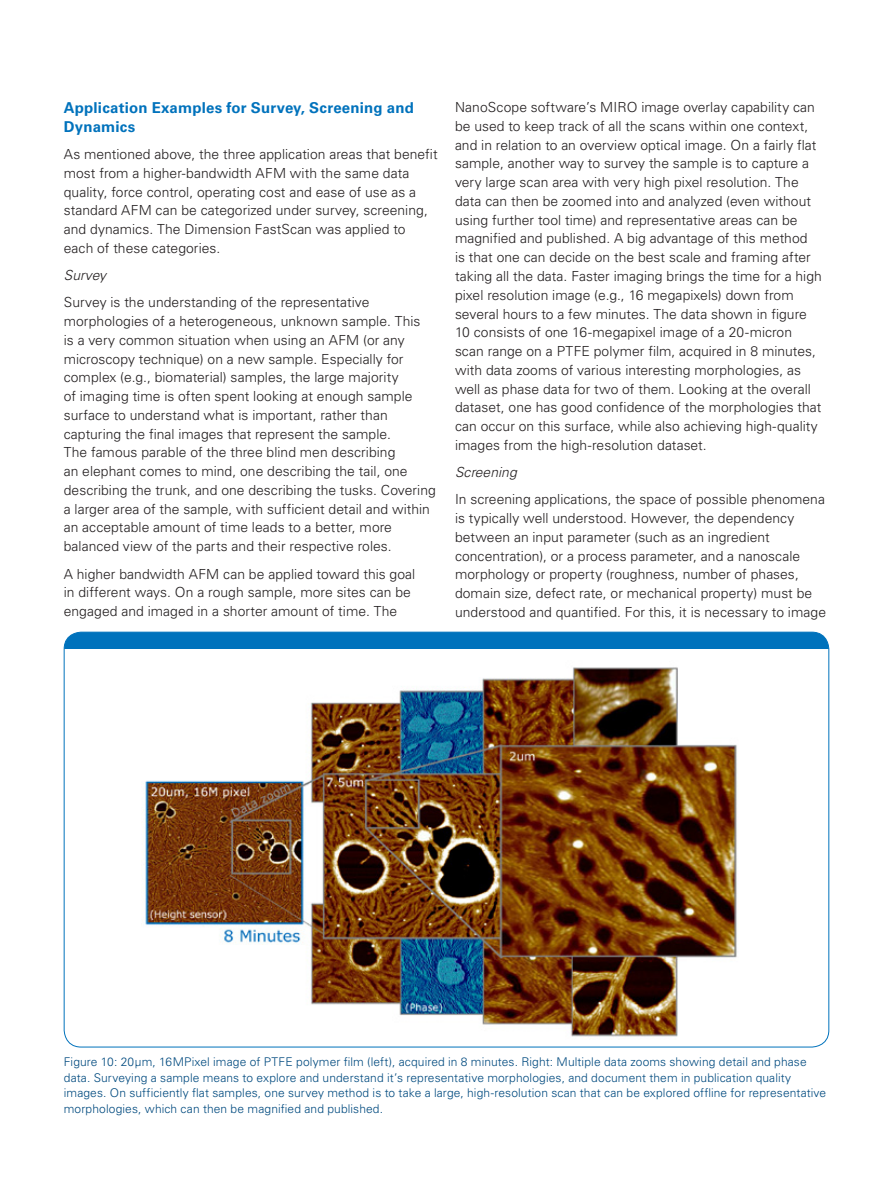
<style>
.page{position:relative;width:893px;height:1187px;background:#fff}
.page>*{position:absolute;margin:0;border:0;box-sizing:border-box;transform-origin:0 0}
.application_subhead{font:700 15px/18.8px "Univers LT Std";letter-spacing:.01em;color:#0072bc}
.application_body{font:300 13.8px/18.8px "Univers LT Std";letter-spacing:.005em;color:#231f20}
.application_body-2{font:italic 300 13.8px "Univers LT Std";letter-spacing:.005em;color:#231f20}
.application_legend{font:300 12px/15.8px "Univers LT Std";letter-spacing:.01em;color:#004a7f}
</style>
<div class="page">
<div style="left:64px;top:632px;width:765px;height:16px;background:#0072bc"></div>
<img style="left:145px;top:667px;width:592px;height:373px">
<p class="application_subhead" style="left:64px;top:98px;width:352px">Application Examples for Survey, Screening and<br>Dynamics</p>
<p class="application_body" style="left:64px;top:145px;width:375px">As mentioned above, the three application areas that benefit most from a higher-bandwidth AFM with the same data quality, force control, operating cost and ease of use as a standard AFM can be categorized under survey, screening, and dynamics. The Dimension FastScan was applied to each of these categories.</p>
<p class="application_body-2" style="left:64px;top:267px;width:44px">Survey</p>
<p class="application_body" style="left:64px;top:293px;width:374px">Survey is the understanding of the representative morphologies of a heterogeneous, unknown sample. This<br>is a very common situation when using an AFM (or any microscopy technique) on a new sample. Especially for complex (e.g., biomaterial) samples, the large majority<br>of imaging time is often spent looking at enough sample surface to understand what is important, rather than capturing the final images that represent the sample.<br>The famous parable of the three blind men describing<br>an elephant comes to mind, one describing the tail, one describing the trunk, and one describing the tusks. Covering a larger area of the sample, with sufficient detail and within an acceptable amount of time leads to a better, more balanced view of the parts and their respective roles.</p>
<p class="application_body" style="left:64px;top:564px;width:353px">A higher bandwidth AFM can be applied toward this goal in different ways. On a rough sample, more sites can be engaged and imaged in a shorter amount of time. The</p>
<p class="application_body" style="left:455px;top:98px;width:368px">NanoScope software’s MIRO image overlay capability can be used to keep track of all the scans within one context, and in relation to an overview optical image. On a fairly flat sample, another way to survey the sample is to capture a very large scan area with very high pixel resolution. The data can then be zoomed into and analyzed (even without using further tool time) and representative areas can be magnified and published. A big advantage of this method<br>is that one can decide on the best scale and framing after taking all the data. Faster imaging brings the time for a high pixel resolution image (e.g., 16 megapixels) down from several hours to a few minutes. The data shown in figure 10 consists of one 16-megapixel image of a 20-micron scan range on a PTFE polymer film, acquired in 8 minutes, with data zooms of various interesting morphologies, as well as phase data for two of them. Looking at the overall dataset, one has good confidence of the morphologies that can occur on this surface, while also achieving high-quality images from the high-resolution dataset.</p>
<p class="application_body-2" style="left:455px;top:464px;width:63px">Screening</p>
<p class="application_body" style="left:455px;top:490px;width:373px">In screening applications, the space of possible phenomena is typically well understood. However, the dependency between an input parameter (such as an ingredient concentration), or a process parameter, and a nanoscale morphology or property (roughness, number of phases, domain size, defect rate, or mechanical property) must be understood and quantified. For this, it is necessary to image</p>
<p class="application_legend" style="left:64px;top:1053px;width:764px">Figure 10: 20µm, 16MPixel image of PTFE polymer film (left), acquired in 8 minutes. Right: Multiple data zooms showing detail and phase data. Surveying a sample means to explore and understand it’s representative morphologies, and document them in publication quality images. On sufficiently flat samples, one survey method is to take a large, high-resolution scan that can be explored offline for representative morphologies, which can then be magnified and published.</p>
</div>
